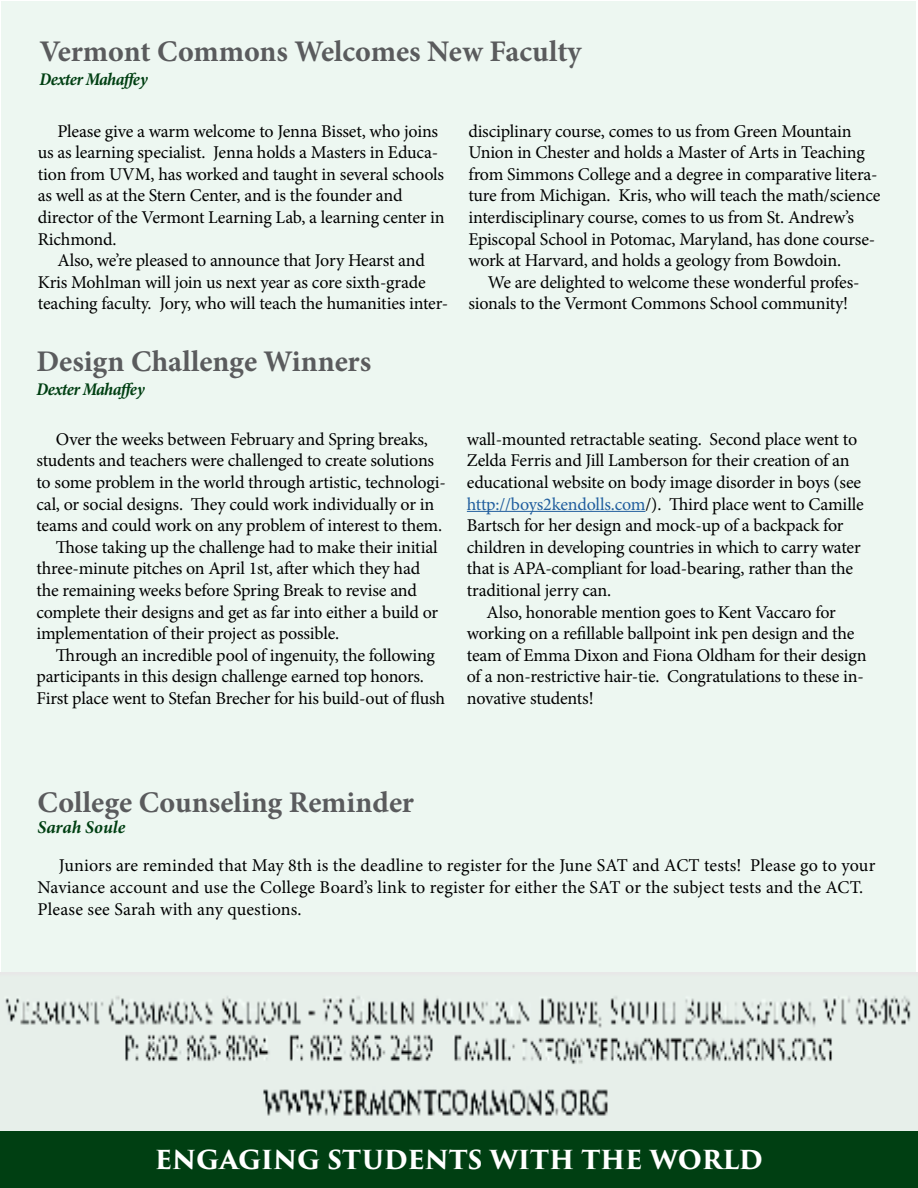
<style>
.page{position:relative;width:918px;height:1188px;background:#fff}
.page>*{position:absolute;margin:0;border:0;box-sizing:border-box;transform-origin:0 0}
.t1{font:700 30px "Minion Pro";color:#5a5b5d}
.t2{font:700 25.5px "Trajan Pro 3";letter-spacing:-.01em;color:#fff}
.t3{font:18px/21.6px "Minion Pro";letter-spacing:-.01em;color:#000}
.t4{font:italic 700 condensed 18px "Minion Pro";letter-spacing:-.03em;color:#003f12}
.t5{font:italic 700 18px "Minion Pro";color:#003f12}
.s1{color:#215e9e}
</style>
<div class="page">
<div style="left:2px;top:2px;width:914px;height:1184px;background:#edf7f1"></div>
<img style="left:0;top:973px;width:918px;height:157px">
<div style="left:0;top:1132px;width:918px;height:56px;background:#003f12"></div>
<hr style="left:467px;top:511px;width:179px;height:1px;background:#215e9e">
<h1 class="t1" style="left:39px;top:30px;width:544px">Vermont Commons Welcomes New Faculty</h1>
<p class="t4" style="left:39px;top:67px;width:110px">Dexter Mahaffey</p>
<p class="t3" style="left:38px;top:120px;width:408px;text-indent:20px">Please give a warm welcome to Jenna Bisset, who joins us as learning specialist. Jenna holds a Masters in Educa&shy;tion from UVM, has worked and taught in several schools as well as at the Stern Center, and is the founder and director of the Vermont Learning Lab, a learning center in Richmond.</p>
<p class="t3" style="left:38px;top:250px;width:412px;text-indent:20px">Also, we’re pleased to announce that Jory Hearst and<br>Kris Mohlman will join us next year as core sixth-grade teaching faculty. Jory, who will teach the humanities inter-</p>
<p class="t3" style="left:468px;top:120px;width:414px">disciplinary course, comes to us from Green Mountain Union in Chester and holds a Master of Arts in Teaching from Simmons College and a degree in comparative litera&shy;ture from Michigan. Kris, who will teach the math/science interdisciplinary course, comes to us from St. Andrew’s Episcopal School in Potomac, Maryland, has done course&shy;work at Harvard, and holds a geology from Bowdoin.</p>
<p class="t3" style="left:468px;top:271px;width:393px;text-indent:20px">We are delighted to welcome these wonderful profes&shy;sionals to the Vermont Commons School community!</p>
<h1 class="t1" style="left:36px;top:340px;width:336px">Design Challenge Winners</h1>
<p class="t4" style="left:36px;top:376px;width:110px">Dexter Mahaffey</p>
<p class="t3" style="left:56px;top:428px;width:374px">Over the weeks between February and Spring breaks,</p>
<p class="t3" style="left:36px;top:450px;width:399px">students and teachers were challenged to create solutions</p>
<p class="t3" style="left:36px;top:472px;width:411px">to some problem in the world through artistic, technologi-</p>
<p class="t3" style="left:36px;top:493px;width:399px">cal, or social designs. They could work individually or in</p>
<p class="t3" style="left:36px;top:515px;width:407px">teams and could work on any problem of interest to them.</p>
<p class="t3" style="left:56px;top:536px;width:383px">Those taking up the challenge had to make their initial</p>
<p class="t3" style="left:36px;top:558px;width:385px">three-minute pitches on April 1st, after which they had</p>
<p class="t3" style="left:36px;top:580px;width:382px">the remaining weeks before Spring Break to revise and</p>
<p class="t3" style="left:36px;top:601px;width:403px">complete their designs and get as far into either a build or</p>
<p class="t3" style="left:36px;top:623px;width:304px">implementation of their project as possible.</p>
<p class="t3" style="left:56px;top:644px;width:381px">Through an incredible pool of ingenuity, the following</p>
<p class="t3" style="left:36px;top:666px;width:389px">participants in this design challenge earned top honors.</p>
<p class="t3" style="left:36px;top:688px;width:410px">First place went to Stefan Brecher for his build-out of flush</p>
<p class="t3" style="left:467px;top:428px;width:392px">wall-mounted retractable seating. Second place went to</p>
<p class="t3" style="left:467px;top:450px;width:384px">Zelda Ferris and Jill Lamberson for their creation of an</p>
<p class="t3" style="left:467px;top:472px;width:396px">educational website on body image disorder in boys (see</p>
<p class="t3" style="left:467px;top:493px;width:398px"><span class="s1">http://boys2kendolls.com</span>/). Third place went to Camille</p>
<p class="t3" style="left:467px;top:515px;width:378px">Bartsch for her design and mock-up of a backpack for</p>
<p class="t3" style="left:467px;top:536px;width:395px">children in developing countries in which to carry water</p>
<p class="t3" style="left:467px;top:558px;width:388px">that is APA-compliant for load-bearing, rather than the</p>
<p class="t3" style="left:467px;top:580px;width:146px">traditional jerry can.</p>
<p class="t3" style="left:486px;top:601px;width:351px">Also, honorable mention goes to Kent Vaccaro for</p>
<p class="t3" style="left:467px;top:623px;width:389px">working on a refillable ballpoint ink pen design and the</p>
<p class="t3" style="left:467px;top:644px;width:401px">team of Emma Dixon and Fiona Oldham for their design</p>
<p class="t3" style="left:467px;top:666px;width:399px">of a non-restrictive hair-tie. Congratulations to these in-</p>
<p class="t3" style="left:467px;top:688px;width:128px">novative students!</p>
<h1 class="t1" style="left:38px;top:781px;width:378px">College Counseling Reminder</h1>
<p class="t5" style="left:38px;top:815px;width:89px">Sarah Soule</p>
<p class="t3" style="left:38px;top:855px;width:839px;text-indent:21px">Juniors are reminded that May 8th is the deadline to register for the June SAT and ACT tests! Please go to your<br>Naviance account and use the College Board’s link to register for either the SAT or the subject tests and the ACT.<br>Please see Sarah with any questions.</p>
<h2 class="t2" style="left:155px;top:1141px;width:610px">ENGAGING STUDENTS WITH THE WORLD</h2>
</div>
